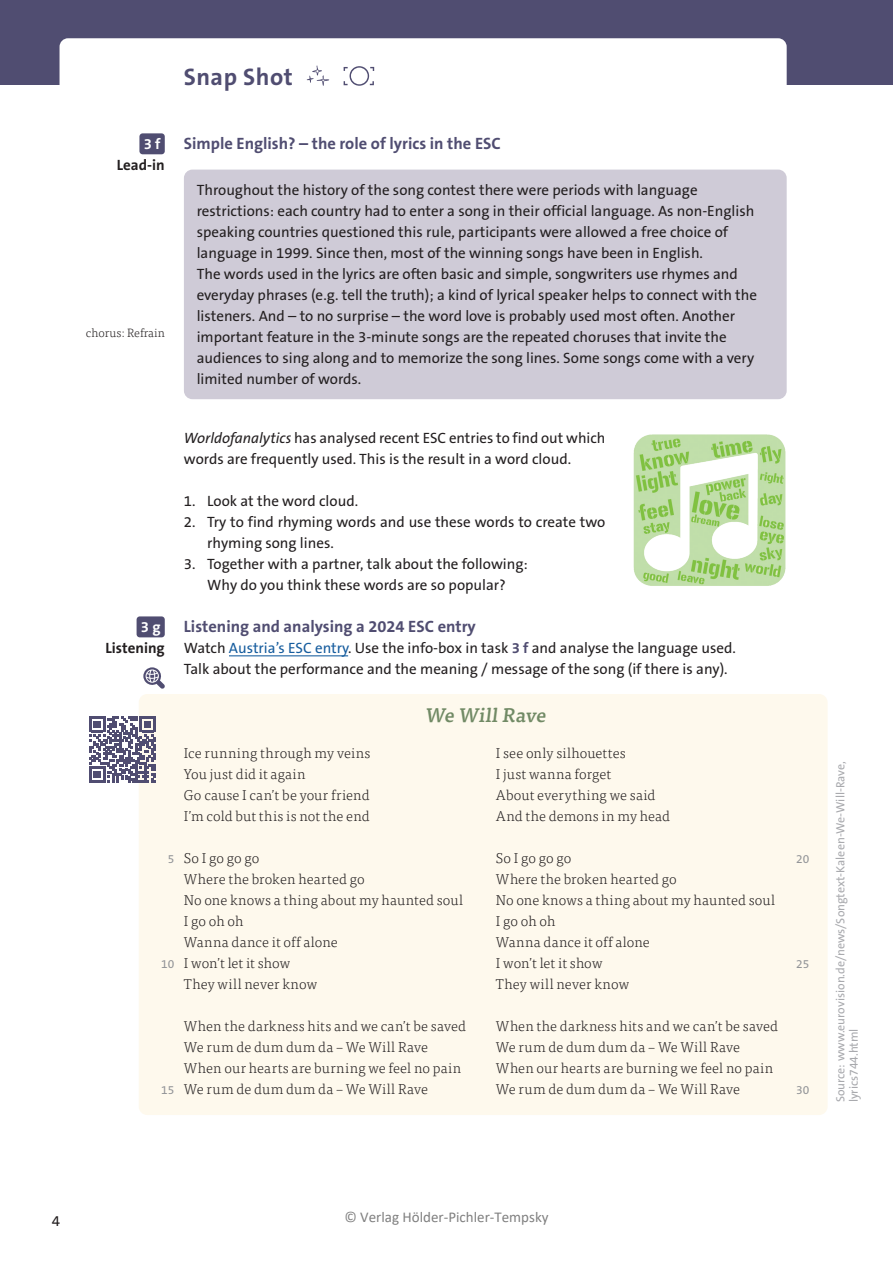
<style>
.page{position:relative;width:893px;height:1263px;background:#fff}
.page>*{position:absolute;margin:0;border:0;box-sizing:border-box;transform-origin:0 0}
.t1{font:700 24px "The Sans B7";letter-spacing:.02em;color:#504d71}
.t2{font:500 19.5px "Tisa OT";color:#718a65}
.t3{font:700 16.5px "The Sans B7";color:#504d71}
.t4{font:15px/21px "The Sans B5 Plain";color:#231f20}
.t5{font:15px "Calibri";color:#808080}
.t6{font:700 15px "The Sans B7";color:#231f20}
.t7{font:700 15px "The Sans B7";color:#fff}
.t8{font:300 14.25px/21px "Tisa OT";letter-spacing:.01em;color:#231f20}
.t9{font:12px/13.5px "The Sans B5 Plain";color:#a8a9ad}
.t10{font:300 12px "Tisa OT";color:#231f20}
.t11{font:12px "The Sans B5 Plain";color:#939598}
.s1{font-style:italic}
.s2{color:#175d9e}
.s3{font-family:"The Sans B7";font-weight:700;color:#504d71}
</style>
<div class="page">
<div style="left:0;top:0;width:893px;height:85px;background:#504d71"></div>
<div style="left:60px;top:38px;width:727px;height:48px;background:#fff"></div>
<div style="left:139px;top:694px;width:689px;height:421px;background:#fef9ed;border-radius:9px"></div>
<hr style="left:229px;top:655px;width:119px;height:1px;background:#175d9e">
<div style="left:184px;top:170px;width:603px;height:229px;background:#cfcbd7;border-radius:9px"></div>
<div style="left:139px;top:133px;width:26px;height:21px;background:#504d71;border-radius:3px"></div>
<div style="left:137px;top:616px;width:28px;height:21px;background:#504d71;border-radius:3px"></div>
<svg style="left:143px;top:667px;width:22px;height:22px"></svg>
<img style="left:633px;top:434px;width:153px;height:152px">
<svg style="left:89px;top:716px;width:67px;height:66px"></svg>
<p class="t7" style="left:144px;top:136px;width:18px">3 f</p>
<p class="t6" style="left:117px;top:157px;width:49px">Lead-in</p>
<p class="t10" style="left:86px;top:326px;width:80px">chorus: Refrain</p>
<h1 class="t1" style="left:184px;top:64px;width:110px">Snap Shot</h1>
<p class="t3" style="left:184px;top:134px;width:318px">Simple English? – the role of lyrics in the ESC</p>
<p class="t4" style="left:197px;top:180px;width:562px">Throughout the history of the song contest there were periods with language restrictions: each country had to enter a song in their official language. As non-English speaking countries questioned this rule, participants were allowed a free choice of language in 1999. Since then, most of the winning songs have been in English.<br>The words used in the lyrics are often basic and simple, songwriters use rhymes and everyday phrases (e.g. tell the truth); a kind of lyrical speaker helps to connect with the listeners. And – to no surprise – the word love is probably used most often. Another important feature in the 3-minute songs are the repeated choruses that invite the audiences to sing along and to memorize the song lines. Some songs come with a very limited number of words.</p>
<p class="t7" style="left:141px;top:619px;width:21px">3 g</p>
<p class="t6" style="left:105px;top:640px;width:61px">Listening</p>
<p class="t11" style="left:168px;top:852px;width:8px">5</p>
<p class="t11" style="left:161px;top:957px;width:15px">10</p>
<p class="t11" style="left:161px;top:1083px;width:15px">15</p>
<p class="t4" style="left:184px;top:428px;width:423px"><span class="s1">Worldofanalytics</span> has analysed recent ESC entries to find out which words are frequently used. This is the result in a word cloud.</p>
<p class="t4" style="left:184px;top:491px;width:176px">1. Look at the word cloud.</p>
<p class="t4" style="left:207px;top:512px;width:400px;text-indent:-23px">2. Try to find rhyming words and use these words to create two rhyming song lines.</p>
<p class="t4" style="left:184px;top:554px;width:345px;text-align:center">3. Together with a partner, talk about the following:<br>Why do you think these words are so popular?</p>
<p class="t3" style="left:184px;top:617px;width:293px">Listening and analysing a 2024 ESC entry</p>
<p class="t4" style="left:184px;top:638px;width:553px">Watch <span class="s2">Austria’s ESC entry</span>. Use the info-box in task <span class="s3">3 f</span> and analyse the language used.<br>Talk about the performance and the meaning / message of the song (if there is any).</p>
<h2 class="t2" style="left:425px;top:703px;width:125px">We Will Rave</h2>
<p class="t8" style="left:184px;top:742px;width:188px">Ice running through my veins<br>You just did it again<br>Go cause I can’t be your friend<br>I’m cold but this is not the end</p>
<p class="t8" style="left:184px;top:847px;width:281px">So I go go go<br>Where the broken hearted go<br>No one knows a thing about my haunted soul<br>I go oh oh<br>Wanna dance it off alone<br>I won’t let it show<br>They will never know</p>
<p class="t8" style="left:184px;top:1015px;width:284px">When the darkness hits and we can’t be saved We rum de dum dum da – We Will Rave When our hearts are burning we feel no pain We rum de dum dum da – We Will Rave</p>
<p class="t8" style="left:496px;top:742px;width:176px">I see only silhouettes<br>I just wanna forget<br>About everything we said<br>And the demons in my head</p>
<p class="t8" style="left:496px;top:847px;width:281px">So I go go go<br>Where the broken hearted go<br>No one knows a thing about my haunted soul<br>I go oh oh<br>Wanna dance it off alone<br>I won’t let it show<br>They will never know</p>
<p class="t8" style="left:496px;top:1015px;width:284px">When the darkness hits and we can’t be saved We rum de dum dum da – We Will Rave When our hearts are burning we feel no pain We rum de dum dum da – We Will Rave</p>
<p class="t11" style="left:796px;top:852px;width:15px">20</p>
<p class="t11" style="left:796px;top:957px;width:15px">25</p>
<p class="t11" style="left:796px;top:1083px;width:15px">30</p>
<p class="t9" style="left:834px;top:1102px;width:343px;rotate:-90deg">Source: www.eurovision.de/news/Songtext-Kaleen-We-Will-Rave, lyrics744.html</p>
<p class="t4" style="left:52px;top:1211px;width:10px">4</p>
<p class="t5" style="left:344px;top:1206px;width:206px">© Verlag Hölder-Pichler-Tempsky</p>
</div>
